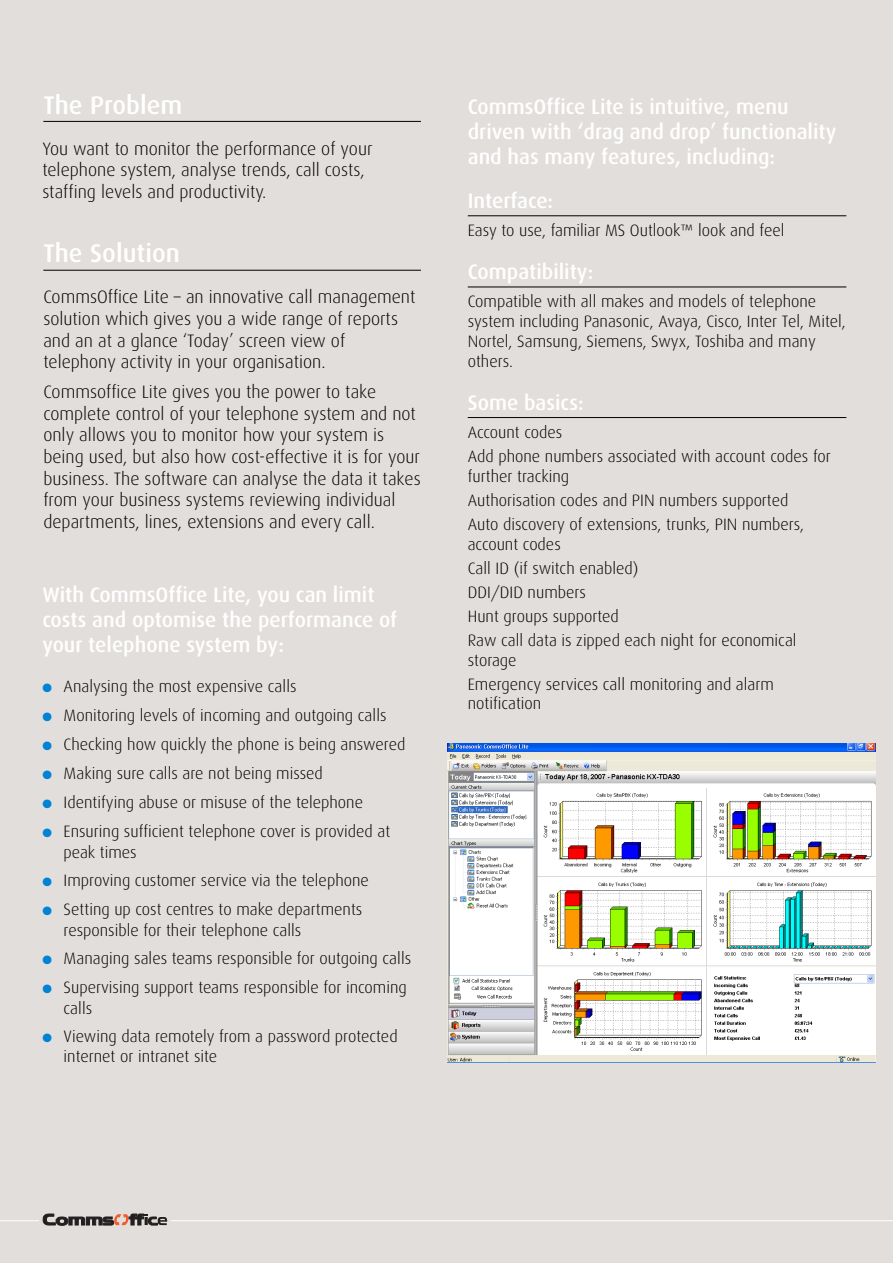
<style>
.page{position:relative;width:893px;height:1263px;background:#fff}
.page>*{position:absolute;margin:0;border:0;box-sizing:border-box;transform-origin:0 0}
.t1{font:500 25.5px "Dax";color:#fff}
.t2{font:500 21px/25.2px "Dax";color:#fff}
.t3{font:300 18px/21.6px "Dax";color:#000}
.t4{font:300 16.5px/24px "Dax";color:#000}
.s1{color:#0082d5}
</style>
<div class="page">
<div style="left:0;top:0;width:892px;height:1263px;background:#e2dedb"></div>
<hr style="left:43px;top:121px;width:378px;height:1px;background:#000">
<hr style="left:43px;top:270px;width:378px;height:1px;background:#000">
<hr style="left:0;top:1220px;width:892px;height:1px;background:#fff">
<div style="left:39px;top:1210px;width:132px;height:19px;background:#e2dedb"></div>
<svg style="left:42px;top:1213px;width:125px;height:13px"></svg>
<hr style="left:468px;top:215px;width:378px;height:1px;background:#000">
<hr style="left:468px;top:287px;width:378px;height:1px;background:#000">
<hr style="left:468px;top:417px;width:378px;height:1px;background:#000">
<img style="left:448px;top:743px;width:427px;height:319px">
<h1 class="t1" style="left:43px;top:93px;width:141px">The Problem</h1>
<p class="t3" style="left:42px;top:138px;width:331px">You want to monitor the performance of your telephone system, analyse trends, call costs, staffing levels and productivity.</p>
<h1 class="t1" style="left:43px;top:242px;width:138px">The Solution</h1>
<p class="t3" style="left:43px;top:287px;width:373px">CommsOffice Lite – an innovative call management solution which gives you a wide range of reports and an at a glance ‘Today’ screen view of telephony activity in your organisation.</p>
<p class="t3" style="left:43px;top:382px;width:379px">Commsoffice Lite gives you the power to take complete control of your telephone system and not only allows you to monitor how your system is being used, but also how cost-effective it is for your business. The software can analyse the data it takes from your business systems reviewing individual departments, lines, extensions and every call.</p>
<p class="t2" style="left:42px;top:583px;width:356px">With CommsOffice Lite, you can limit costs and optomise the performance of your telephone system by:</p>
<p class="t4" style="left:42px;top:675px;width:256px"><span class="s1">●</span> Analysing the most expensive calls</p>
<p class="t4" style="left:42px;top:704px;width:346px"><span class="s1">●</span> Monitoring levels of incoming and outgoing calls</p>
<p class="t4" style="left:42px;top:733px;width:364px"><span class="s1">●</span> Checking how quickly the phone is being answered</p>
<p class="t4" style="left:42px;top:762px;width:282px"><span class="s1">●</span> Making sure calls are not being missed</p>
<p class="t4" style="left:42px;top:791px;width:322px"><span class="s1">●</span> Identifying abuse or misuse of the telephone</p>
<p class="t4" style="left:64px;top:822px;width:328px;line-height:20.5px;text-indent:-21px"><span class="s1">●</span> Ensuring sufficient telephone cover is provided at peak times</p>
<p class="t4" style="left:42px;top:869px;width:328px"><span class="s1">●</span> Improving customer service via the telephone</p>
<p class="t4" style="left:64px;top:900px;width:300px;line-height:20.5px;text-indent:-21px"><span class="s1">●</span> Setting up cost centres to make departments responsible for their telephone calls</p>
<p class="t4" style="left:42px;top:947px;width:370px"><span class="s1">●</span> Managing sales teams responsible for outgoing calls</p>
<p class="t4" style="left:64px;top:978px;width:345px;line-height:20.5px;text-indent:-21px"><span class="s1">●</span> Supervising support teams responsible for incoming calls</p>
<p class="t4" style="left:64px;top:1027px;width:335px;line-height:20.5px;text-indent:-21px"><span class="s1">●</span> Viewing data remotely from a password protected internet or intranet site</p>
<p class="t2" style="left:468px;top:95px;width:370px">CommsOffice Lite is intuitive, menu driven with ‘drag and drop’ functionality and has many features, including:</p>
<p class="t2" style="left:468px;top:189px;width:87px">Interface:</p>
<p class="t4" style="left:468px;top:219px;width:318px">Easy to use, familiar MS Outlook™ look and feel</p>
<p class="t2" style="left:468px;top:260px;width:127px">Compatibility:</p>
<p class="t4" style="left:468px;top:292px;width:379px;line-height:19.8px">Compatible with all makes and models of telephone system including Panasonic, Avaya, Cisco, Inter Tel, Mitel, Nortel, Samsung, Siemens, Swyx, Toshiba and many others.</p>
<p class="t2" style="left:468px;top:391px;width:117px">Some basics:</p>
<p class="t4" style="left:468px;top:421px;width:364px">Account codes<br>Add phone numbers associated with account codes for</p>
<p class="t4" style="left:468px;top:465px;width:338px">further tracking<br>Authorisation codes and PIN numbers supported<br>Auto discovery of extensions, trunks, PIN numbers,</p>
<p class="t4" style="left:468px;top:533px;width:330px">account codes<br>Call ID (if switch enabled)<br>DDI/DID numbers<br>Hunt groups supported<br>Raw call data is zipped each night for economical</p>
<p class="t4" style="left:468px;top:649px;width:307px">storage<br>Emergency services call monitoring and alarm</p>
<p class="t4" style="left:468px;top:693px;width:75px">notification</p>
</div>
